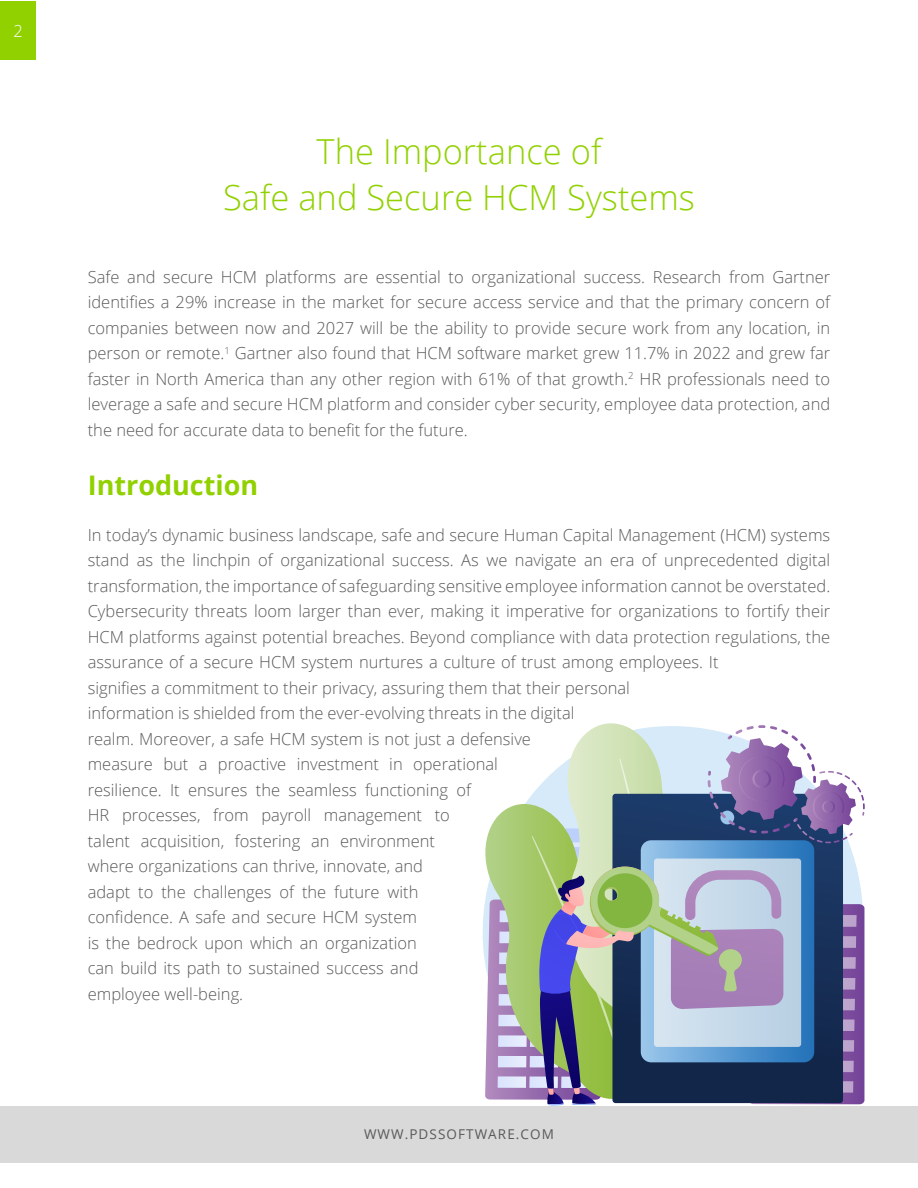
<style>
.page{position:relative;width:918px;height:1188px;background:#fff}
.page>*{position:absolute;margin:0;border:0;box-sizing:border-box;transform-origin:0 0}
.t1{font:300 34.5px/46.5px "Open Sans";color:#91d100;text-align:center}
.t2{font:700 27px "Open Sans";color:#91d100}
.t3{font:300 16.5px/25.5px "Open Sans";color:#595959;text-align:justify}
.t4{font:300 16.5px "Open Sans";color:#fff}
.t5{font:13.5px "Open Sans";letter-spacing:.08em;color:#595959}
</style>
<div class="page">
<div style="left:0;top:1106px;width:918px;height:57px;background:#d9d9d9"></div>
<div style="left:1px;top:1px;width:35px;height:59px;background:#91d100"></div>
<svg style="left:485px;top:725px;width:380px;height:381px;background:#919daa"></svg>
<p class="t4" style="left:14px;top:19px;width:11px">2</p>
<h1 class="t1" style="left:223px;top:127px;width:474px">The Importance of<br>Safe and Secure HCM Systems</h1>
<p class="t3" style="left:88px;top:264px;width:744px">Safe and secure HCM platforms are essential to organizational success. Research from Gartner identifies a 29% increase in the market for secure access service and that the primary concern of companies between now and 2027 will be the ability to provide secure work from any location, in person or remote.<sup>1</sup> Gartner also found that HCM software market grew 11.7% in 2022 and grew far faster in North America than any other region with 61% of that growth.<sup>2</sup> HR professionals need to leverage a safe and secure HCM platform and consider cyber security, employee data protection, and the need for accurate data to benefit for the future.</p>
<h2 class="t2" style="left:88px;top:466px;width:172px">Introduction</h2>
<p class="t3" style="left:88px;top:522px;width:744px;text-align:left">In today’s dynamic business landscape, safe and secure Human Capital Management (HCM) systems stand as the linchpin of organizational success. As we navigate an era of unprecedented digital transformation, the importance of safeguarding sensitive employee information cannot be overstated.<br>Cybersecurity threats loom larger than ever, making it imperative for organizations to fortify their HCM platforms against potential breaches. Beyond compliance with data protection regulations, the assurance of a secure HCM system nurtures a culture of trust among employees. It<br>signifies a commitment to their privacy, assuring them that their personal<br>information is shielded from the ever-evolving threats in the digital<br>realm. Moreover, a safe HCM system is not just a defensive<br>measure but a proactive investment in operational<br>resilience. It ensures the seamless functioning of<br>HR processes, from payroll management to<br>talent acquisition, fostering an environment<br>where organizations can thrive, innovate, and<br>adapt to the challenges of the future with<br>confidence. A safe and secure HCM system<br>is the bedrock upon which an organization<br>can build its path to sustained success and<br>employee well-being.</p>
<p class="t5" style="left:364px;top:1125px;width:191px">WWW.PDSSOFTWARE.COM</p>
</div>
